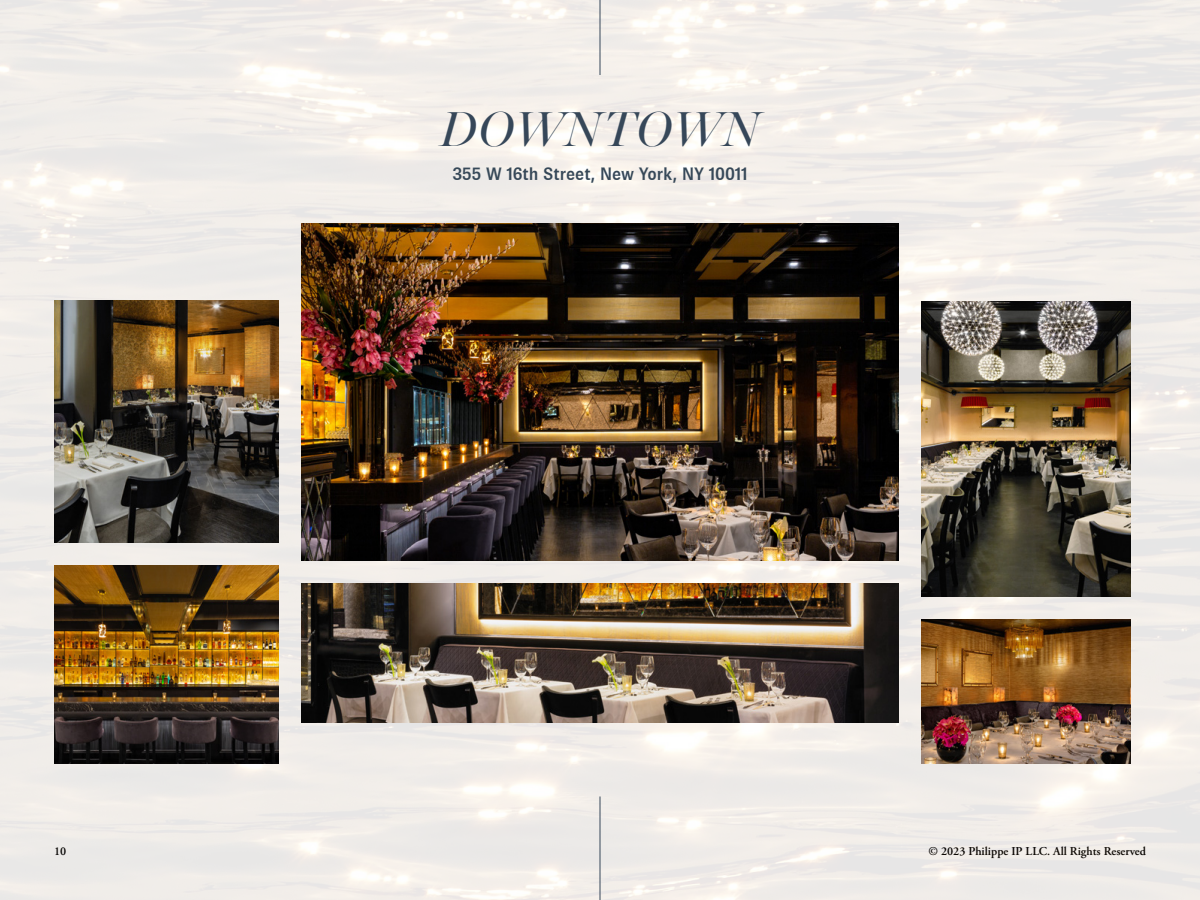
<style>
.page{position:relative;width:1200px;height:900px;background:#fff}
.page>*{position:absolute;margin:0;border:0;box-sizing:border-box;transform-origin:0 0}
.t1{font:italic 49.5px "Miller Banner";letter-spacing:.04em;color:#364759}
.t2{font:500 18px "Brown";color:#364858}
.t3{font:600 12px "Adobe Garamond Pro";color:#000}
</style>
<div class="page">
<img style="left:0;top:0;width:1200px;height:900px">
<hr style="left:600px;top:0;width:1px;height:75px;background:#364759">
<hr style="left:600px;top:796px;width:1px;height:104px;background:#364759">
<img style="left:55px;top:566px;width:224px;height:198px">
<img style="left:301px;top:584px;width:598px;height:139px">
<img style="left:55px;top:300px;width:224px;height:243px">
<img style="left:921px;top:302px;width:210px;height:295px">
<img style="left:921px;top:620px;width:210px;height:144px">
<img style="left:301px;top:224px;width:598px;height:337px">
<h1 class="t1" style="left:440px;top:100px;width:321px">DOWNTOWN</h1>
<h2 class="t2" style="left:453px;top:164px;width:296px">355 W 16th Street, New York, NY 10011</h2>
<p class="t3" style="left:54px;top:844px;width:14px">10</p>
<p class="t3" style="left:928px;top:844px;width:219px">© 2023 Philippe IP LLC. All Rights Reserved</p>
</div>
